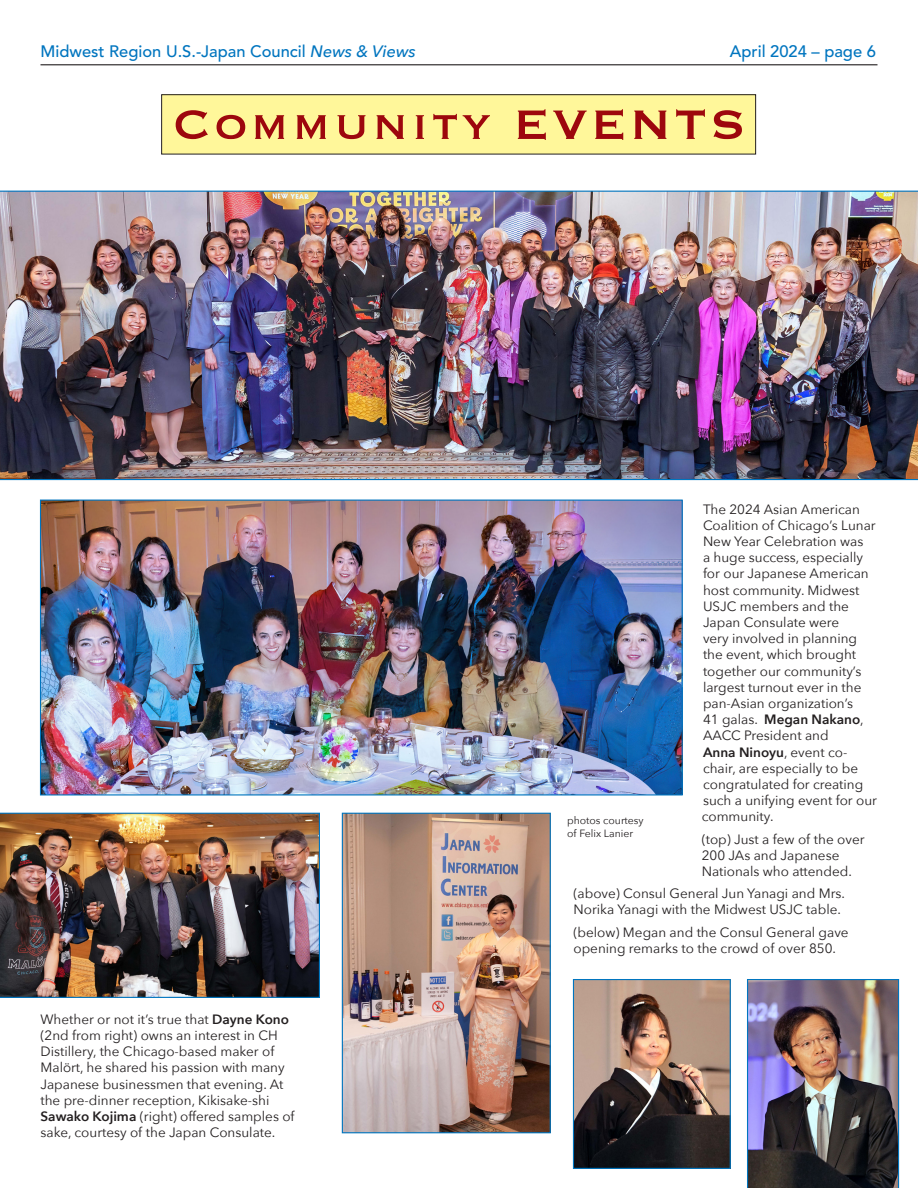
<style>
.page{position:relative;width:918px;height:1188px;background:#fff}
.page>*{position:absolute;margin:0;border:0;box-sizing:border-box;transform-origin:0 0}
.t1{font:54px "Copperplate";letter-spacing:.05em;color:#9d070d}
.t2{font:500 16.5px "Avenir";color:#0075bf}
.t3{font:13.5px/16.2px "Avenir Next";color:#231f20}
.t4{font:10.5px "Avenir Next";color:#231f20}
.s1{font-family:"Avenir Next";font-style:italic}
.s2{font-weight:600}
.s3{font-size:12px}
</style>
<div class="page">
<hr style="left:40px;top:64px;width:838px;height:1px;background:#231f20">
<div style="left:162px;top:95px;width:594px;height:59px;background:#fff79a"></div>
<div style="left:161px;top:94px;width:595px;height:60px;border:1px solid #231f20"></div>
<img style="left:0;top:191px;width:918px;height:289px">
<img style="left:42px;top:502px;width:639px;height:292px">
<img style="left:0;top:813px;width:320px;height:185px">
<img style="left:344px;top:815px;width:205px;height:316px">
<div style="left:342px;top:813px;width:209px;height:320px;border:1px solid #0075bf"></div>
<img style="left:575px;top:981px;width:154px;height:186px">
<div style="left:573px;top:979px;width:158px;height:190px;border:1px solid #0075bf"></div>
<img style="left:747px;top:979px;width:152px;height:209px">
<p class="t2" style="left:40px;top:42px;width:377px">Midwest Region U.S.-Japan Council <span class="s1">News &amp; Views</span></p>
<p class="t2" style="left:730px;top:42px;width:148px">April 2024 – page 6</p>
<p class="t1" style="left:173px;top:89px;width:575px">Community EVENTS</p>
<p class="t3" style="left:40px;top:1010px;width:256px">Whether or not it’s true that <span class="s2">Dayne Kono </span>(2nd from right) owns an interest in CH Distillery, the Chicago-based maker of Mal<span class="s3">Ö</span>rt, he shared his passion with many Japanese businessmen that evening. At the pre-dinner reception, Kikisake-shi <span class="s2">Sawako Kojima</span> (right) offered samples of sake, courtesy of the Japan Consulate.</p>
<p class="t3" style="left:702px;top:500px;width:177px">The 2024 Asian American<br>Coalition of Chicago’s Lunar<br>New Year Celebration was<br>a huge success, especially for our Japanese American host community. Midwest<br>USJC members and the<br>Japan Consulate were<br>very involved in planning the event, which brought together our community’s largest turnout ever in the pan-Asian organization’s<br>41 galas. <span class="s2">Megan Nakano</span>,<br>AACC President and<br><span class="s2">Anna Ninoyu</span>, event co&shy;chair, are especially to be congratulated for creating such a unifying event for our community.</p>
<p class="t3" style="left:702px;top:830px;width:164px">(top) Just a few of the over<br>200 JAs and Japanese<br>Nationals who attended.</p>
<p class="t3" style="left:573px;top:885px;width:273px">(above) Consul General Jun Yanagi and Mrs.<br>Norika Yanagi with the Midwest USJC table.</p>
<p class="t3" style="left:573px;top:923px;width:277px">(below) Megan and the Consul General gave opening remarks to the crowd of over 850.</p>
<p class="t4" style="left:567px;top:812px;width:78px">photos courtesy</p>
<p class="t4" style="left:567px;top:824px;width:68px">of Felix Lanier</p>
</div>
